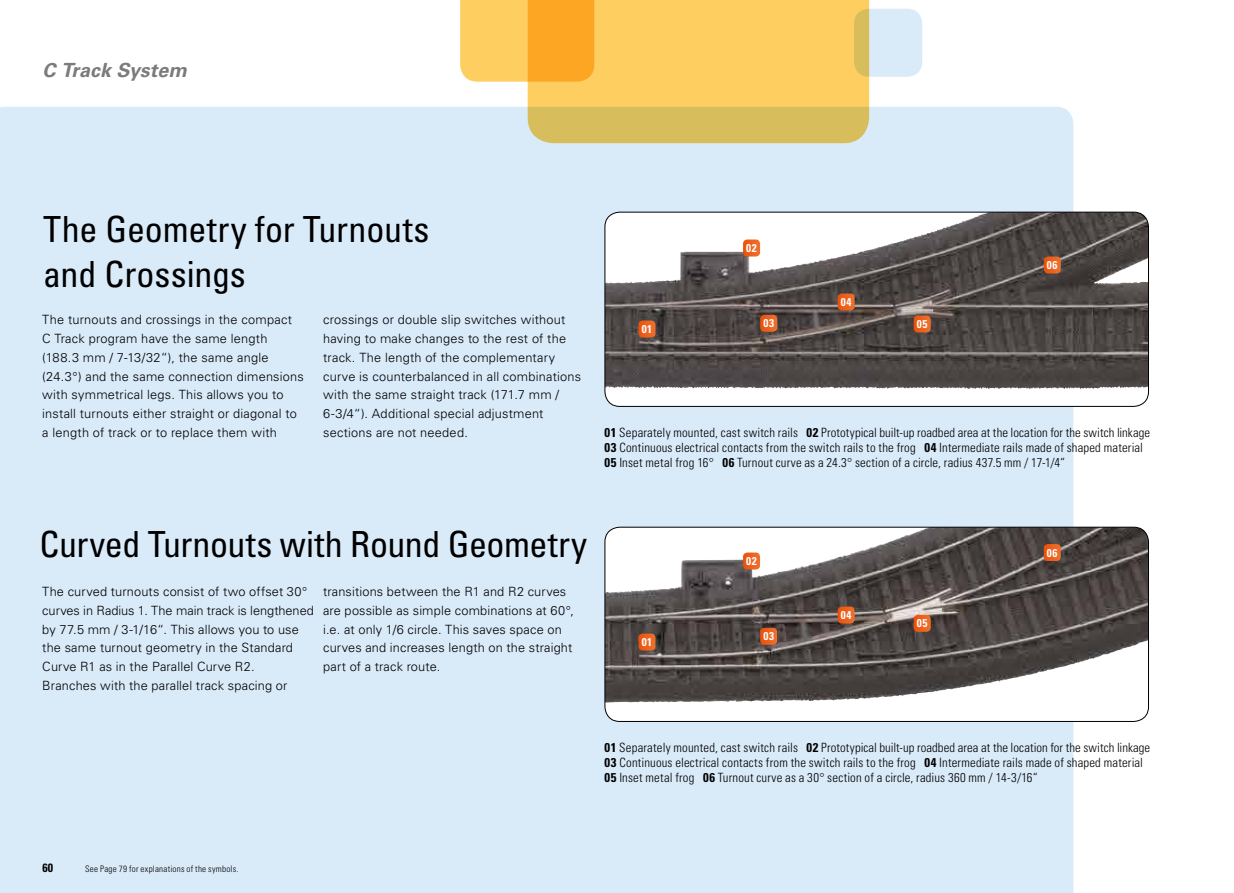
<style>
.page{position:relative;width:1234px;height:893px;background:#fff}
.page>*{position:absolute;margin:0;border:0;box-sizing:border-box;transform-origin:0 0}
.t1{font:condensed 36px/45px "Univers LT Std";letter-spacing:-.005em;color:#000}
.t2{font:italic 700 19.5px "Univers LT Std";color:#7b7b7a}
.t3{font:300 12.75px/18.8px "Univers LT Std";letter-spacing:.015em;color:#000}
.t4{font:300 condensed 12.75px/15px "Univers LT Std";letter-spacing:.01em;color:#000}
.t5{font:700 condensed 12px "Univers LT Std";color:#000}
.t6{font:700 condensed 11.25px "Univers LT Std";letter-spacing:.055em;color:#fff}
.t7{font:300 condensed 9px "Univers LT Std";letter-spacing:.025em;color:#000}
.s1{font-weight:700}
</style>
<div class="page">
<div style="left:0;top:107px;width:1073px;height:786px;background:#d9eaf9"></div>
<div style="left:853px;top:9px;width:69px;height:68px;background:#d9eaf9;border-radius:15px"></div>
<svg style="left:527px;top:0;width:342px;height:143px;background:#f2c960"></svg>
<svg style="left:460px;top:0;width:134px;height:82px;background:#fdbb44"></svg>
<svg style="left:604px;top:212px;width:544px;height:194px"></svg>
<img style="left:879px;top:214px;width:108px;height:33px">
<div style="left:604px;top:212px;width:544px;height:195px;border:1px solid #000;border-radius:15px"></div>
<svg style="left:604px;top:527px;width:544px;height:194px"></svg>
<img style="left:638px;top:529px;width:290px;height:62px">
<div style="left:604px;top:527px;width:544px;height:195px;border:1px solid #000;border-radius:15px"></div>
<svg style="left:638px;top:320px;width:17px;height:18px"></svg>
<svg style="left:743px;top:239px;width:17px;height:18px"></svg>
<svg style="left:913px;top:315px;width:17px;height:18px"></svg>
<svg style="left:1043px;top:257px;width:17px;height:17px"></svg>
<svg style="left:760px;top:315px;width:17px;height:17px"></svg>
<svg style="left:837px;top:293px;width:17px;height:18px"></svg>
<svg style="left:638px;top:633px;width:17px;height:18px"></svg>
<svg style="left:743px;top:552px;width:17px;height:18px"></svg>
<svg style="left:913px;top:615px;width:17px;height:17px"></svg>
<svg style="left:1043px;top:544px;width:17px;height:17px"></svg>
<svg style="left:760px;top:628px;width:17px;height:17px"></svg>
<svg style="left:837px;top:606px;width:17px;height:18px"></svg>
<h2 class="t2" style="left:43px;top:58px;width:146px">C Track System</h2>
<h1 class="t1" style="left:43px;top:206px;width:388px">The Geometry for Turnouts and Crossings</h1>
<p class="t3" style="left:42px;top:310px;width:263px">The turnouts and crossings in the compact<br>C Track program have the same length (188.3 mm / 7-13/32“), the same angle (24.3°) and the same connection dimensions with symmetrical legs. This allows you to install turnouts either straight or diagonal to a length of track or to replace them with</p>
<p class="t3" style="left:323px;top:310px;width:259px">crossings or double slip switches without having to make changes to the rest of the track. The length of the complementary curve is counterbalanced in all combinations with the same straight track (171.7 mm / 6-3/4“). Additional special adjustment sections are not needed.</p>
<p class="t6" style="left:641px;top:322px;width:12px">01</p>
<p class="t6" style="left:746px;top:241px;width:12px">02</p>
<p class="t6" style="left:763px;top:316px;width:12px">03</p>
<p class="t6" style="left:840px;top:295px;width:12px">04</p>
<p class="t6" style="left:916px;top:317px;width:12px">05</p>
<p class="t6" style="left:1046px;top:258px;width:12px">06</p>
<p class="t4" style="left:604px;top:425px;width:547px"><span class="s1">01</span> Separately mounted, cast switch rails <span class="s1">02</span> Prototypical built-up roadbed area at the location for the switch linkage<br><span class="s1">03</span> Continuous electrical contacts from the switch rails to the frog <span class="s1">04</span> Intermediate rails made of shaped material<br><span class="s1">05</span> Inset metal frog 16° <span class="s1">06</span> Turnout curve as a 24.3° section of a circle, radius 437.5 mm / 17-1/4“</p>
<h1 class="t1" style="left:39px;top:521px;width:549px">Curved Turnouts with Round Geometry</h1>
<p class="t3" style="left:42px;top:582px;width:273px">The curved turnouts consist of two offset 30° curves in Radius 1. The main track is lengthened by 77.5 mm / 3-1/16“. This allows you to use the same turnout geometry in the Standard Curve R1 as in the Parallel Curve R2.<br>Branches with the parallel track spacing or</p>
<p class="t3" style="left:323px;top:582px;width:252px">transitions between the R1 and R2 curves are possible as simple combinations at 60°, i.e. at only 1/6 circle. This saves space on curves and increases length on the straight part of a track route.</p>
<p class="t6" style="left:641px;top:635px;width:12px">01</p>
<p class="t6" style="left:746px;top:554px;width:12px">02</p>
<p class="t6" style="left:763px;top:629px;width:12px">03</p>
<p class="t6" style="left:840px;top:608px;width:12px">04</p>
<p class="t6" style="left:916px;top:616px;width:12px">05</p>
<p class="t6" style="left:1046px;top:546px;width:12px">06</p>
<p class="t4" style="left:604px;top:740px;width:547px"><span class="s1">01</span> Separately mounted, cast switch rails <span class="s1">02</span> Prototypical built-up roadbed area at the location for the switch linkage<br><span class="s1">03</span> Continuous electrical contacts from the switch rails to the frog <span class="s1">04</span> Intermediate rails made of shaped material<br><span class="s1">05</span> Inset metal frog <span class="s1">06</span> Turnout curve as a 30° section of a circle, radius 360 mm / 14-3/16“</p>
<p class="t5" style="left:43px;top:860px;width:12px">60</p>
<p class="t7" style="left:85px;top:863px;width:155px">See Page 79 for explanations of the symbols.</p>
</div>
